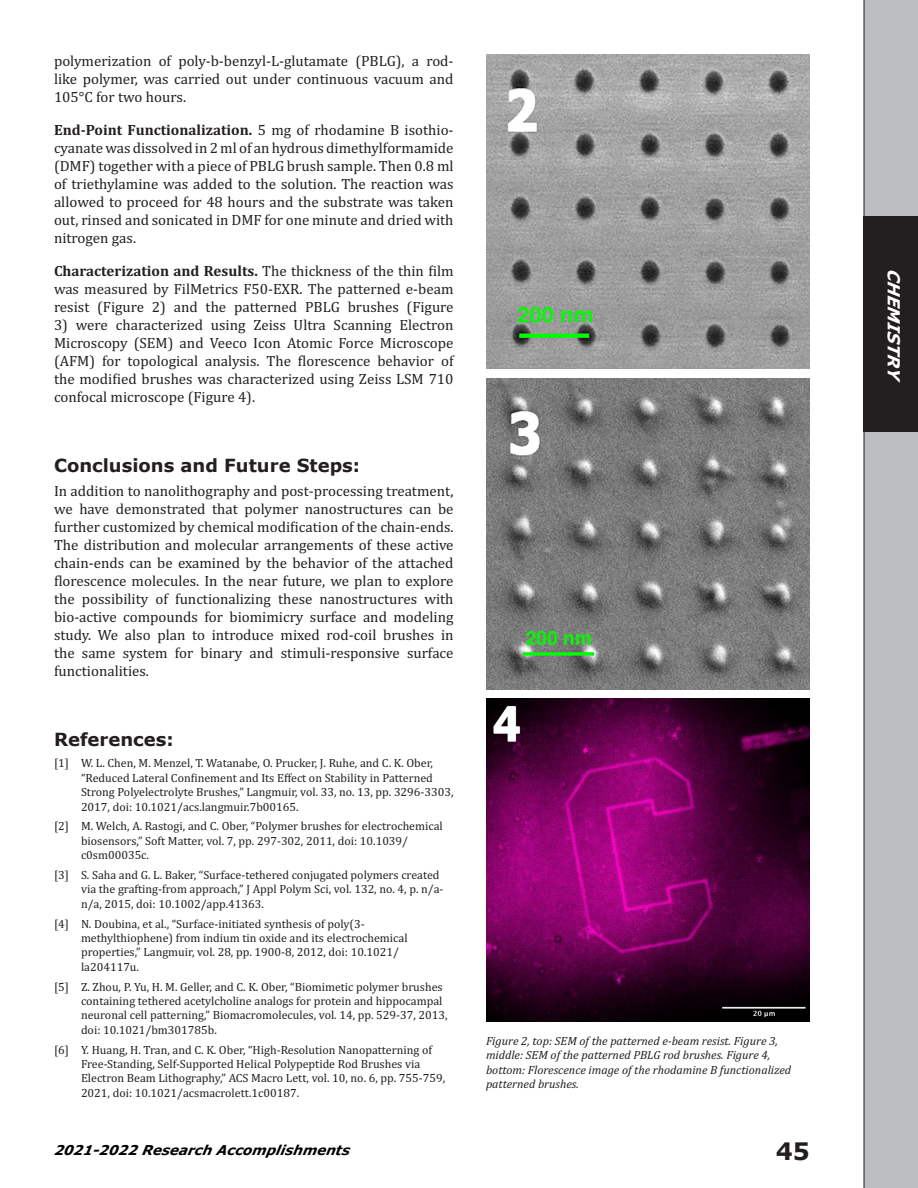
<style>
.page{position:relative;width:918px;height:1188px;background:#fff}
.page>*{position:absolute;margin:0;border:0;box-sizing:border-box;transform-origin:0 0}
.t1{font:700 24px "Verdana";color:#231f20}
.Body_Header{font:700 18px "Verdana";color:#231f20}
.t2{font:italic 700 16.5px "Verdana";color:#fff}
.t3{font:15px/18px "Cambria";color:#231f20;text-align:justify}
.t4{font:italic 700 13.5px "Verdana";color:#000}
.References{font:12px/14.4px "Cambria";color:#231f20}
.Captions{font:italic 12px/14.4px "Cambria";color:#231f20}
.s1{font-weight:700}
</style>
<div class="page">
<div style="left:864px;top:0;width:54px;height:1188px;background:#bcbdc0"></div>
<div style="left:864px;top:216px;width:54px;height:216px;background:#231f20"></div>
<img style="left:486px;top:54px;width:324px;height:315px">
<img style="left:486px;top:378px;width:324px;height:312px">
<img style="left:486px;top:699px;width:324px;height:322px">
<p class="t3" style="left:54px;top:51px;width:401px">polymerization of poly-b-benzyl-L-glutamate (PBLG), a rod&shy;like polymer, was carried out under continuous vacuum and 105°C for two hours.</p>
<p class="t3" style="left:54px;top:121px;width:401px"><span class="s1">End-Point Functionalization.</span> 5 mg of rhodamine B isothio&shy;cyanate was dissolved in 2 ml of an hydrous dimethylformamide (DMF) together with a piece of PBLG brush sample. Then 0.8 ml of triethylamine was added to the solution. The reaction was allowed to proceed for 48 hours and the substrate was taken out, rinsed and sonicated in DMF for one minute and dried with nitrogen gas.</p>
<p class="t3" style="left:54px;top:262px;width:401px"><span class="s1">Characterization and Results.</span> The thickness of the thin film was measured by FilMetrics F50-EXR. The patterned e-beam resist (Figure 2) and the patterned PBLG brushes (Figure</p>
<p class="t3" style="left:54px;top:316px;width:401px">3) were characterized using Zeiss Ultra Scanning Electron Microscopy (SEM) and Veeco Icon Atomic Force Microscope (AFM) for topological analysis. The florescence behavior of the modified brushes was characterized using Zeiss LSM 710 confocal microscope (Figure 4).</p>
<p class="Body_Header" style="left:54px;top:453px;width:308px">Conclusions and Future Steps:</p>
<p class="t3" style="left:54px;top:482px;width:401px">In addition to nanolithography and post-processing treatment, we have demonstrated that polymer nanostructures can be further customized by chemical modification of the chain-ends.<br>The distribution and molecular arrangements of these active chain-ends can be examined by the behavior of the attached florescence molecules. In the near future, we plan to explore the possibility of functionalizing these nanostructures with bio-active compounds for biomimicry surface and modeling study. We also plan to introduce mixed rod-coil brushes in the same system for binary and stimuli-responsive surface functionalities.</p>
<p class="Body_Header" style="left:54px;top:728px;width:121px">References:</p>
<p class="References" style="left:81px;top:756px;width:374px;text-indent:-27px">[1] W. L. Chen, M. Menzel, T. Watanabe, O. Prucker, J. Ruhe, and C. K. Ober, “Reduced Lateral Confinement and Its Effect on Stability in Patterned Strong Polyelectrolyte Brushes,” Langmuir, vol. 33, no. 13, pp. 3296-3303, 2017, doi: 10.1021/acs.langmuir.7b00165.</p>
<p class="References" style="left:81px;top:819px;width:363px;text-indent:-27px">[2] M. Welch, A. Rastogi, and C. Ober, “Polymer brushes for electrochemical biosensors,” Soft Matter, vol. 7, pp. 297-302, 2011, doi: 10.1039/ c0sm00035c.</p>
<p class="References" style="left:81px;top:868px;width:364px;text-indent:-27px">[3] S. Saha and G. L. Baker, “Surface-tethered conjugated polymers created via the grafting-from approach,” J Appl Polym Sci, vol. 132, no. 4, p. n/a&shy;n/a, 2015, doi: 10.1002/app.41363.</p>
<p class="References" style="left:81px;top:916px;width:328px;text-indent:-27px">[4] N. Doubina, et al., “Surface-initiated synthesis of poly(3- methylthiophene) from indium tin oxide and its electrochemical properties,” Langmuir, vol. 28, pp. 1900-8, 2012, doi: 10.1021/ la204117u.</p>
<p class="References" style="left:81px;top:979px;width:368px;text-indent:-27px">[5] Z. Zhou, P. Yu, H. M. Geller, and C. K. Ober, “Biomimetic polymer brushes containing tethered acetylcholine analogs for protein and hippocampal neuronal cell patterning,” Biomacromolecules, vol. 14, pp. 529-37, 2013, doi: 10.1021/bm301785b.</p>
<p class="References" style="left:81px;top:1042px;width:366px;text-indent:-27px">[6] Y. Huang, H. Tran, and C. K. Ober, “High-Resolution Nanopatterning of Free-Standing, Self-Supported Helical Polypeptide Rod Brushes via Electron Beam Lithography,” ACS Macro Lett, vol. 10, no. 6, pp. 755-759, 2021, doi: 10.1021/acsmacrolett.1c00187.</p>
<p class="Captions" style="left:486px;top:1033px;width:307px">Figure 2, top: SEM of the patterned e-beam resist. Figure 3, middle: SEM of the patterned PBLG rod brushes. Figure 4, bottom: Florescence image of the rhodamine B functionalized patterned brushes.</p>
<p class="t4" style="left:54px;top:1141px;width:300px">2021-2022 Research A ccomplishments</p>
<h1 class="t1" style="left:776px;top:1136px;width:36px">45</h1>
<p class="t2" style="left:905px;top:269px;width:116px;rotate:90deg">CHEMISTRY</p>
</div>
